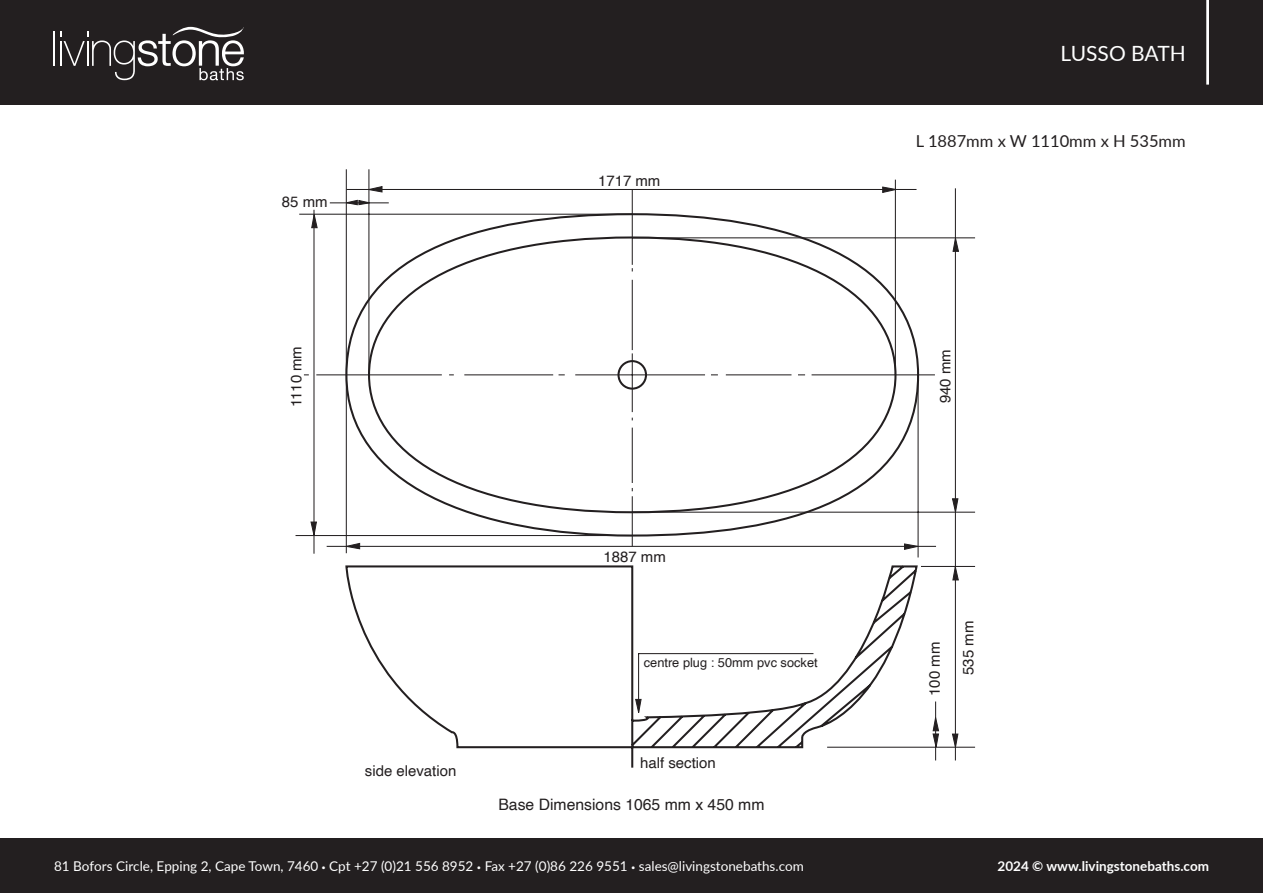
<style>
.page{position:relative;width:1263px;height:893px;background:#fff}
.page>*{position:absolute;margin:0;border:0;box-sizing:border-box;transform-origin:0 0}
.t1{font:21px "Lato";color:#fff}
.t2{font:16.5px "Lato";color:#231f20}
.t3{font:15.75px "Helvetica";color:#231f20}
.t4{font:15px "Helvetica";color:#231f20}
.t5{font:13.5px "Lato";color:#fff}
.t6{font:700 13.5px "Lato";color:#fff}
.t7{font:12.9px "Helvetica";color:#231f20}
.s1{font-size:7.5px}
</style>
<div class="page">
<svg style="left:344px;top:212px;width:576px;height:556px"></svg>
<svg style="left:932px;top:716px;width:8px;height:31px"></svg>
<svg style="left:951px;top:733px;width:8px;height:14px"></svg>
<svg style="left:952px;top:567px;width:7px;height:14px"></svg>
<svg style="left:903px;top:543px;width:16px;height:8px"></svg>
<svg style="left:345px;top:542px;width:16px;height:8px"></svg>
<svg style="left:310px;top:521px;width:7px;height:14px"></svg>
<svg style="left:310px;top:213px;width:8px;height:16px"></svg>
<svg style="left:951px;top:498px;width:8px;height:14px"></svg>
<svg style="left:952px;top:238px;width:8px;height:14px"></svg>
<svg style="left:882px;top:186px;width:13px;height:8px"></svg>
<svg style="left:369px;top:185px;width:14px;height:8px"></svg>
<hr style="left:955px;top:188px;width:1px;height:572px;background:#231f20">
<hr style="left:921px;top:566px;width:54px;height:1px;background:#231f20">
<hr style="left:935px;top:701px;width:1px;height:59px;background:#231f20">
<svg style="left:345px;top:199px;width:26px;height:7px"></svg>
<hr style="left:330px;top:202px;width:59px;height:1px;background:#231f20">
<svg style="left:634px;top:698px;width:8px;height:16px"></svg>
<hr style="left:638px;top:653px;width:175px;height:1px;background:#231f20">
<hr style="left:638px;top:653px;width:1px;height:59px;background:#231f20">
<hr style="left:827px;top:747px;width:148px;height:1px;background:#231f20">
<hr style="left:327px;top:546px;width:609px;height:1px;background:#231f20">
<hr style="left:346px;top:169px;width:1px;height:384px;background:#231f20">
<hr style="left:313px;top:210px;width:1px;height:344px;background:#231f20">
<hr style="left:295px;top:535px;width:337px;height:1px;background:#231f20">
<hr style="left:632px;top:189px;width:1px;height:76px;background:#231f20">
<hr style="left:632px;top:280px;width:1px;height:70px;background:#231f20">
<hr style="left:632px;top:353px;width:1px;height:59px;background:#231f20">
<hr style="left:632px;top:428px;width:1px;height:55px;background:#231f20">
<hr style="left:632px;top:496px;width:1px;height:50px;background:#231f20">
<hr style="left:811px;top:374px;width:124px;height:1px;background:#231f20">
<hr style="left:726px;top:374px;width:65px;height:1px;background:#231f20">
<hr style="left:575px;top:374px;width:130px;height:1px;background:#231f20">
<hr style="left:464px;top:374px;width:89px;height:1px;background:#231f20">
<hr style="left:316px;top:374px;width:126px;height:1px;background:#231f20">
<hr style="left:917px;top:375px;width:1px;height:182px;background:#231f20">
<hr style="left:895px;top:180px;width:1px;height:195px;background:#231f20">
<hr style="left:368px;top:169px;width:1px;height:206px;background:#231f20">
<hr style="left:299px;top:214px;width:333px;height:1px;background:#231f20">
<hr style="left:632px;top:512px;width:343px;height:1px;background:#231f20">
<hr style="left:632px;top:237px;width:343px;height:1px;background:#231f20">
<hr style="left:346px;top:189px;width:570px;height:1px;background:#231f20">
<div style="left:0;top:0;width:1263px;height:104px;background:#231f20"></div>
<hr style="left:1206px;top:0;width:3px;height:85px;background:#fff">
<div style="left:0;top:839px;width:1263px;height:54px;background:#231f20"></div>
<hr style="left:54px;top:32px;width:1px;height:34px;background:#fff">
<svg style="left:60px;top:27px;width:184px;height:53px"></svg>
<p class="t4" style="left:282px;top:190px;width:47px">85 mm</p>
<p class="t4" style="left:285px;top:407px;width:63px;rotate:-90deg">1110 mm</p>
<p class="t4" style="left:598px;top:169px;width:64px">1717 mm</p>
<p class="t4" style="left:365px;top:759px;width:93px">side elevation</p>
<p class="t4" style="left:603px;top:545px;width:64px">1887 mm</p>
<p class="t7" style="left:644px;top:653px;width:175px">centre plug : 50mm pvc socket</p>
<p class="t4" style="left:640px;top:751px;width:77px">half section</p>
<p class="t3" style="left:498px;top:792px;width:268px">Base Dimensions 1065 mm x 450 mm</p>
<p class="t5" style="left:54px;top:857px;width:751px">81 Bofors Circle, Epping 2, Cape Town, 7460 <span class="s1">•</span> Cpt +27 (0)21 556 8952 <span class="s1">•</span> Fax +27 (0)86 226 9551 <span class="s1">•</span> sales@livingstonebaths.com</p>
<h1 class="t1" style="left:1060px;top:38px;width:127px">LUSSO BATH</h1>
<p class="t2" style="left:916px;top:129px;width:271px">L 1887mm x W 1110mm x H 535mm</p>
<p class="t4" style="left:933px;top:403px;width:56px;rotate:-90deg">940 mm</p>
<p class="t4" style="left:923px;top:696px;width:56px;rotate:-90deg">100 mm</p>
<p class="t4" style="left:956px;top:675px;width:56px;rotate:-90deg">535 mm</p>
<p class="t6" style="left:997px;top:856px;width:213px">2024 © www.livingstonebaths.com</p>
</div>
